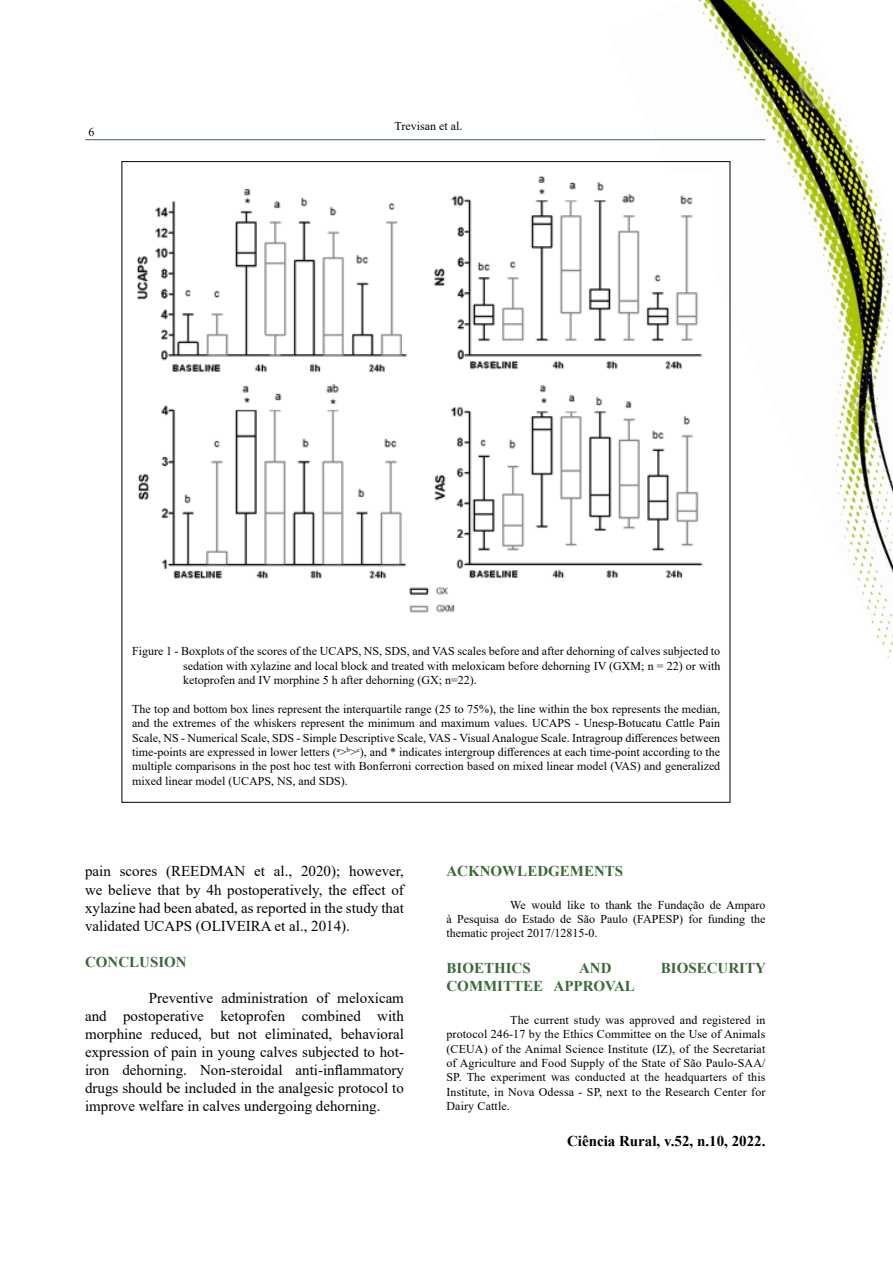
<style>
.page{position:relative;width:893px;height:1263px;background:#fff}
.page>*{position:absolute;margin:0;border:0;box-sizing:border-box;transform-origin:0 0}
.t1{font:15px/18px "Times New Roman";color:#000;text-align:justify}
.t2{font:700 15px "Times New Roman";color:#3c683a}
.t3{font:700 15px "Times New Roman";color:#000}
.t4{font:12px/14.4px "Times New Roman";color:#000;text-align:justify}
</style>
<div class="page">
<img style="left:608px;top:0;width:285px;height:659px">
<hr style="left:85px;top:139px;width:680px;height:1px;background:#3c683a">
<img style="left:136px;top:174px;width:576px;height:446px">
<p class="t4" style="left:88px;top:124px;width:7px">6</p>
<p class="t4" style="left:395px;top:119px;width:69px">Trevisan et al.</p>
<p class="t4" style="left:183px;top:644px;width:539px;text-indent:-51px">Figure 1 - Boxplots of the scores of the UCAPS, NS, SDS, and VAS scales before and after dehorning of calves subjected to sedation with xylazine and local block and treated with meloxicam before dehorning IV (GXM; n = 22) or with ketoprofen and IV morphine 5 h after dehorning (GX; n=22).</p>
<p class="t4" style="left:132px;top:701px;width:590px">The top and bottom box lines represent the interquartile range (25 to 75%), the line within the box represents the median, and the extremes of the whiskers represent the minimum and maximum values. UCAPS - Unesp-Botucatu Cattle Pain Scale, NS - Numerical Scale, SDS - Simple Descriptive Scale, VAS - Visual Analogue Scale. Intragroup differences between time-points are expressed in lower letters (<sup>a</sup>&gt;<sup>b</sup>&gt;<sup>c</sup>), and * indicates intergroup differences at each time-point according to the multiple comparisons in the post hoc test with Bonferroni correction based on mixed linear model (VAS) and generalized mixed linear model (UCAPS, NS, and SDS).</p>
<p class="t1" style="left:85px;top:862px;width:320px">pain scores (REEDMAN et al., 2020); however, we believe that by 4h postoperatively, the effect of xylazine had been abated, as reported in the study that validated UCAPS (OLIVEIRA et al., 2014).</p>
<p class="t2" style="left:85px;top:951px;width:103px">CONCLUSION</p>
<p class="t1" style="left:85px;top:988px;width:320px;text-indent:64px">Preventive administration of meloxicam and postoperative ketoprofen combined with morphine reduced, but not eliminated, behavioral expression of pain in young calves subjected to hot&shy;iron dehorning. Non-steroidal anti-inflammatory drugs should be included in the analgesic protocol to improve welfare in calves undergoing dehorning.</p>
<p class="t2" style="left:446px;top:860px;width:178px">ACKNOWLEDGEMENTS</p>
<p class="t4" style="left:446px;top:897px;width:320px;text-indent:64px">We would like to thank the Fundação de Amparo à Pesquisa do Estado de São Paulo (FAPESP) for funding the thematic project 2017/12815-0.</p>
<p class="t2" style="left:446px;top:958px;width:86px">BIOETHICS</p>
<p class="t2" style="left:579px;top:958px;width:34px">AND</p>
<p class="t2" style="left:661px;top:958px;width:107px">BIOSECURITY</p>
<p class="t2" style="left:446px;top:976px;width:190px">COMMITTEE APPROVAL</p>
<p class="t4" style="left:446px;top:1012px;width:320px;text-indent:64px">The current study was approved and registered in protocol 246-17 by the Ethics Committee on the Use of Animals (CEUA) of the Animal Science Institute (IZ), of the Secretariat of Agriculture and Food Supply of the State of São Paulo-SAA/ SP. The experiment was conducted at the headquarters of this Institute, in Nova Odessa - SP, next to the Research Center for Dairy Cattle.</p>
<p class="t3" style="left:567px;top:1130px;width:200px">Ciência Rural, v.52, n.10, 2022.</p>
</div>
